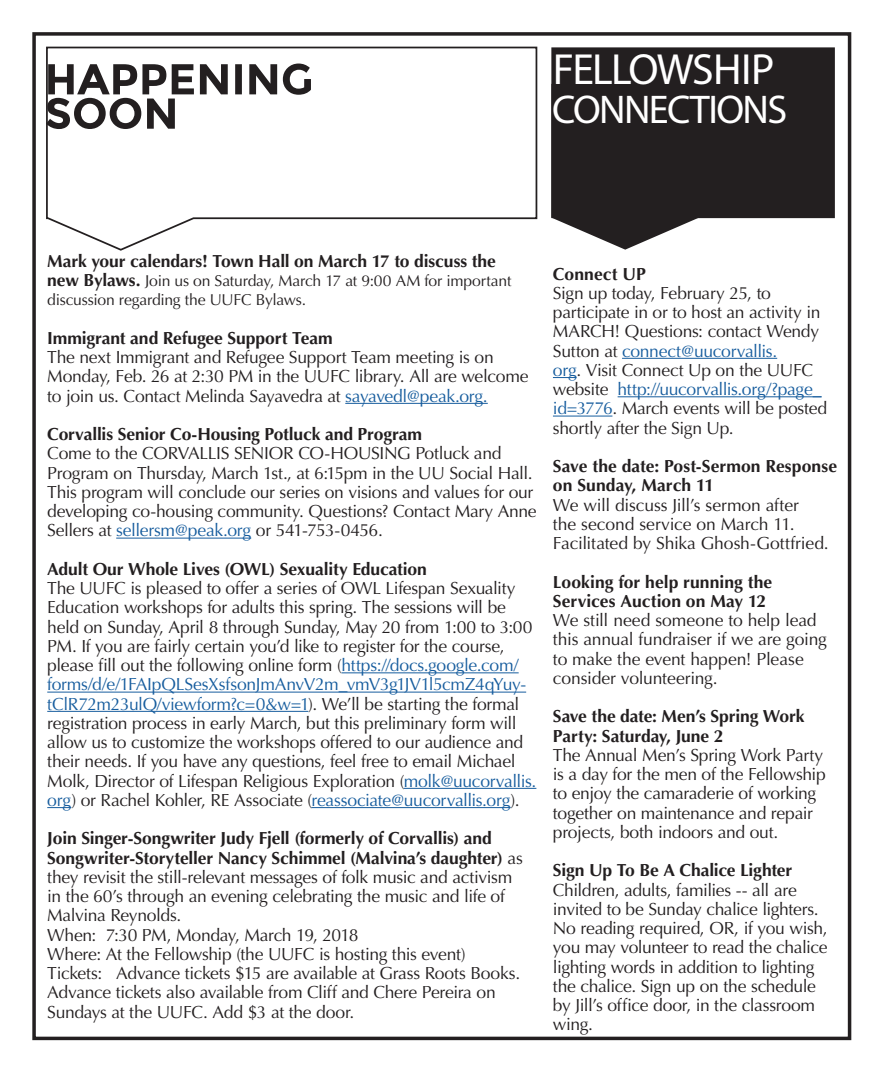
<style>
.page{position:relative;width:882px;height:1071px;background:#fff}
.page>*{position:absolute;margin:0;border:0;box-sizing:border-box;transform-origin:0 0}
.t1{font:43.75px "Myriad Pro";letter-spacing:-.04em;color:#fff}
.t2{font:40.25px "Myriad Pro";letter-spacing:-.04em;color:#fff}
.t3{font:17.5px/19.2px "Optima";letter-spacing:-.015em;color:#231f20}
.t4{font:700 17.5px/19.2px "Optima";letter-spacing:-.005em;color:#231f20}
.t5{font:15.75px/19.2px "Optima";letter-spacing:-.015em;color:#231f20}
.s1{font-weight:700;font-size:17.5px}
.s2{color:#175d9e}
.s3{font-weight:700}
</style>
<div class="page">
<div style="left:32px;top:32px;width:819px;height:1008px;border:4px solid #231f20"></div>
<div style="left:551px;top:47px;width:284px;height:171px;background:#231f20"></div>
<svg style="left:551px;top:84px;width:148px;height:166px"></svg>
<svg style="left:46px;top:46px;width:492px;height:205px"></svg>
<svg style="left:46px;top:64px;width:265px;height:65px"></svg>
<hr style="left:345px;top:403px;width:143px;height:1px;background:#175d9e">
<hr style="left:116px;top:538px;width:135px;height:1px;background:#175d9e">
<hr style="left:342px;top:672px;width:177px;height:1px;background:#175d9e">
<hr style="left:47px;top:692px;width:479px;height:1px;background:#175d9e">
<hr style="left:47px;top:711px;width:261px;height:1px;background:#175d9e">
<hr style="left:404px;top:788px;width:132px;height:1px;background:#175d9e">
<svg style="left:47px;top:807px;width:24px;height:1px"></svg>
<hr style="left:311px;top:807px;width:200px;height:1px;background:#175d9e">
<div style="left:552px;top:94px;width:282px;height:54px;background:#231f20"></div>
<hr style="left:622px;top:358px;width:155px;height:1px;background:#175d9e">
<svg style="left:553px;top:377px;width:23px;height:1px"></svg>
<hr style="left:618px;top:396px;width:204px;height:1px;background:#175d9e">
<hr style="left:553px;top:416px;width:59px;height:1px;background:#175d9e">
<p class="t1" style="left:553px;top:43px;width:223px">FELLOWSHIP</p>
<p class="t2" style="left:552px;top:85px;width:237px">CONNECTIONS</p>
<p class="t4" style="left:47px;top:252px;width:450px">Mark your calendars! Town Hall on March 17 to discuss the</p>
<p class="t5" style="left:47px;top:271px;width:466px"><span class="s1">new Bylaws.</span> Join us on Saturday, March 17 at 9:00 AM for important discussion regarding the UUFC Bylaws.</p>
<p class="t4" style="left:47px;top:329px;width:287px">Immigrant and Refugee Support Team</p>
<p class="t3" style="left:47px;top:348px;width:483px">The next Immigrant and Refugee Support Team meeting is on<br>Monday, Feb. 26 at 2:30 PM in the UUFC library. All are welcome to join us. Contact Melinda Sayavedra at <span class="s2">sayavedl@peak.org.</span></p>
<p class="t4" style="left:47px;top:425px;width:376px">Corvallis Senior Co-Housing Potluck and Program</p>
<p class="t3" style="left:47px;top:444px;width:491px">Come to the CORVALLIS SENIOR CO-HOUSING Potluck and Program on Thursday, March 1st., at 6:15pm in the UU Social Hall.<br>This program will conclude our series on visions and values for our developing co-housing community. Questions? Contact Mary Anne Sellers at <span class="s2">sellersm@peak.org</span> or 541-753-0456.</p>
<p class="t4" style="left:47px;top:560px;width:381px">Adult Our Whole Lives (OWL) Sexuality Education</p>
<p class="t3" style="left:47px;top:579px;width:491px">The UUFC is pleased to offer a series of OWL Lifespan Sexuality Education workshops for adults this spring. The sessions will be held on Sunday, April 8 through Sunday, May 20 from 1:00 to 3:00<br>PM. If you are fairly certain you’d like to register for the course, please fill out the following online form (<span class="s2">https://docs.google.com/ forms/d/e/1FAIpQLSesXsfsonJmAnvV2m_vmV3g1JV1l5cmZ4qYuy&shy;tClR72m23ulQ/viewform?c=0&amp;w=1</span>). We’ll be starting the formal registration process in early March, but this preliminary form will allow us to customize the workshops offered to our audience and their needs. If you have any questions, feel free to email Michael Molk, Director of Lifespan Religious Exploration (<span class="s2">molk@uucorvallis. org</span>) or Rachel Kohler, RE Associate (<span class="s2">reassociate@uucorvallis.org</span>).</p>
<p class="t3" style="left:47px;top:829px;width:477px"><span class="s3">Join Singer-Songwriter Judy Fjell (formerly of Corvallis) and Songwriter-Storyteller Nancy Schimmel (Malvina’s daughter)</span> as they revisit the still-relevant messages of folk music and activism in the 60’s through an evening celebrating the music and life of Malvina Reynolds.</p>
<p class="t3" style="left:47px;top:925px;width:313px">When: 7:30 PM, Monday, March 19, 2018</p>
<p class="t3" style="left:47px;top:945px;width:420px">Where: At the Fellowship (the UUFC is hosting this event)</p>
<p class="t3" style="left:47px;top:964px;width:475px">Tickets: Advance tickets $15 are available at Grass Roots Books.</p>
<p class="t3" style="left:47px;top:983px;width:450px">Advance tickets also available from Cliff and Chere Pereira on<br>Sundays at the UUFC. Add $3 at the door.</p>
<p class="t4" style="left:553px;top:264px;width:94px">Connect UP</p>
<p class="t3" style="left:553px;top:283px;width:276px">Sign up today, February 25, to participate in or to host an activity in MARCH! Questions: contact Wendy Sutton at <span class="s2">connect@uucorvallis.<br>org</span>. Visit Connect Up on the UUFC website <span class="s2">http://uucorvallis.org/?page_ id=3776</span>. March events will be posted shortly after the Sign Up.</p>
<p class="t4" style="left:553px;top:457px;width:286px">Save the date: Post-Sermon Response on Sunday, March 11</p>
<p class="t3" style="left:553px;top:495px;width:277px">We will discuss Jill’s sermon after<br>the second service on March 11.<br>Facilitated by Shika Ghosh-Gottfried.</p>
<p class="t4" style="left:553px;top:572px;width:221px">Looking for help running the<br>Services Auction on May 12</p>
<p class="t3" style="left:553px;top:611px;width:276px">We still need someone to help lead this annual fundraiser if we are going to make the event happen! Please consider volunteering.</p>
<p class="t4" style="left:553px;top:707px;width:253px">Save the date: Men’s Spring Work<br>Party: Saturday, June 2</p>
<p class="t3" style="left:553px;top:745px;width:274px">The Annual Men’s Spring Work Party is a day for the men of the Fellowship to enjoy the camaraderie of working together on maintenance and repair projects, both indoors and out.</p>
<p class="t4" style="left:553px;top:861px;width:241px">Sign Up To Be A Chalice Lighter</p>
<p class="t3" style="left:553px;top:880px;width:267px">Children, adults, families -- all are invited to be Sunday chalice lighters.</p>
<p class="t3" style="left:553px;top:919px;width:276px">No reading required, OR, if you wish, you may volunteer to read the chalice lighting words in addition to lighting the chalice. Sign up on the schedule by Jill’s office door, in the classroom wing.</p>
</div>
